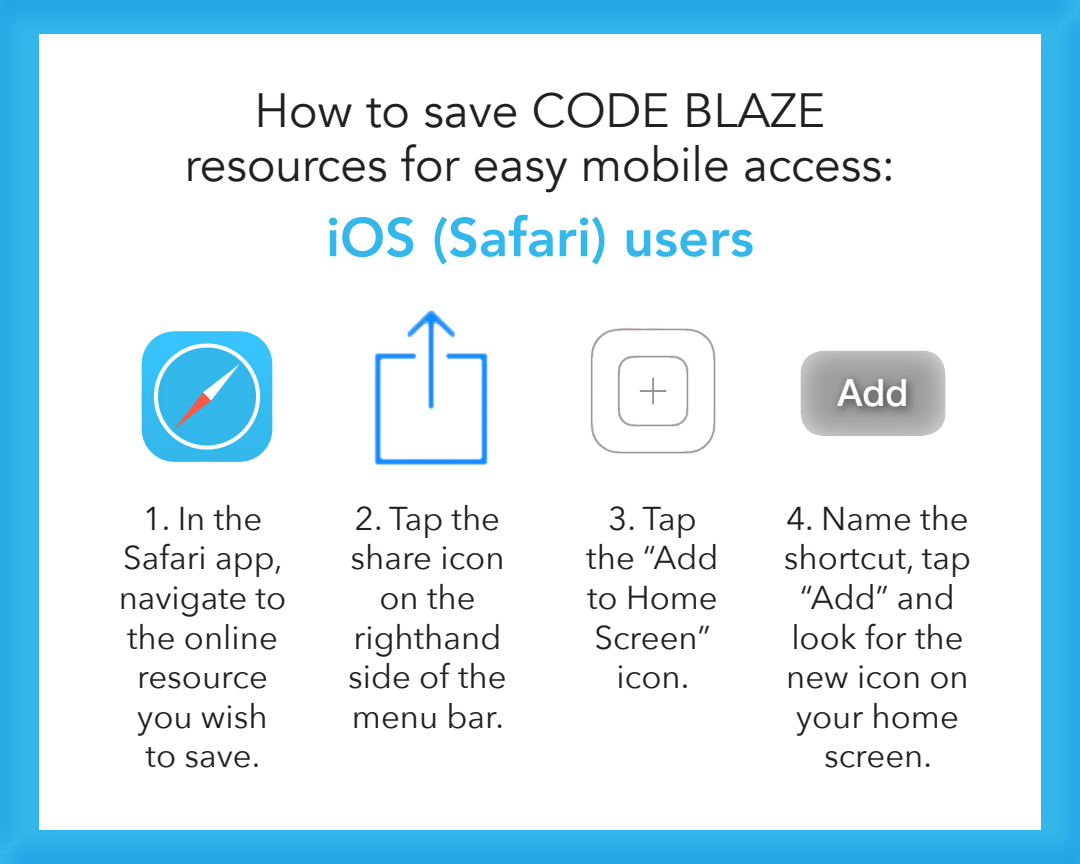
<style>
.page{position:relative;width:1080px;height:864px;background:#2fb0e8}
.page>*{position:absolute;margin:0;border:0;box-sizing:border-box;transform-origin:0 0}
.t1{font:800 54px "Avenir";color:#34b7eb}
.t2{font:48px/54px "Avenir";color:#231f20;text-align:center}
.t3{font:500 37.5px "Helvetica Neue";color:#fff}
.t4{font:33px/39.6px "Avenir Next";color:#231f20;text-align:center}
</style>
<div class="page">
<div style="left:39px;top:34px;width:1002px;height:796px;background:#fff"></div>
<img style="left:374px;top:310px;width:114px;height:155px">
<img style="left:590px;top:328px;width:126px;height:126px">
<div style="left:800px;top:346px;width:147px;height:93px;background:#fff;opacity:.75"></div>
<div style="left:830px;top:372px;width:89px;height:46px;background:#231f20;opacity:.75"></div>
<img style="left:141px;top:331px;width:132px;height:131px">
<p class="t2" style="left:185px;top:85px;width:712px">How to save CODE BLAZE resources for easy mobile access:</p>
<p class="t1" style="left:326px;top:195px;width:429px">iOS (Safari) users</p>
<p class="t3" style="left:838px;top:362px;width:72px">Add</p>
<p class="t4" style="left:119px;top:497px;width:169px">1. In the<br>Safari app, navigate to the online resource you wish to save.</p>
<p class="t4" style="left:348px;top:497px;width:160px">2. Tap the share icon on the righthand side of the menu bar.</p>
<p class="t4" style="left:586px;top:497px;width:134px">3. Tap the “Add to Home<br>Screen” icon.</p>
<p class="t4" style="left:784px;top:497px;width:189px">4. Name the shortcut, tap “Add” and look for the new icon on your home screen.</p>
</div>
